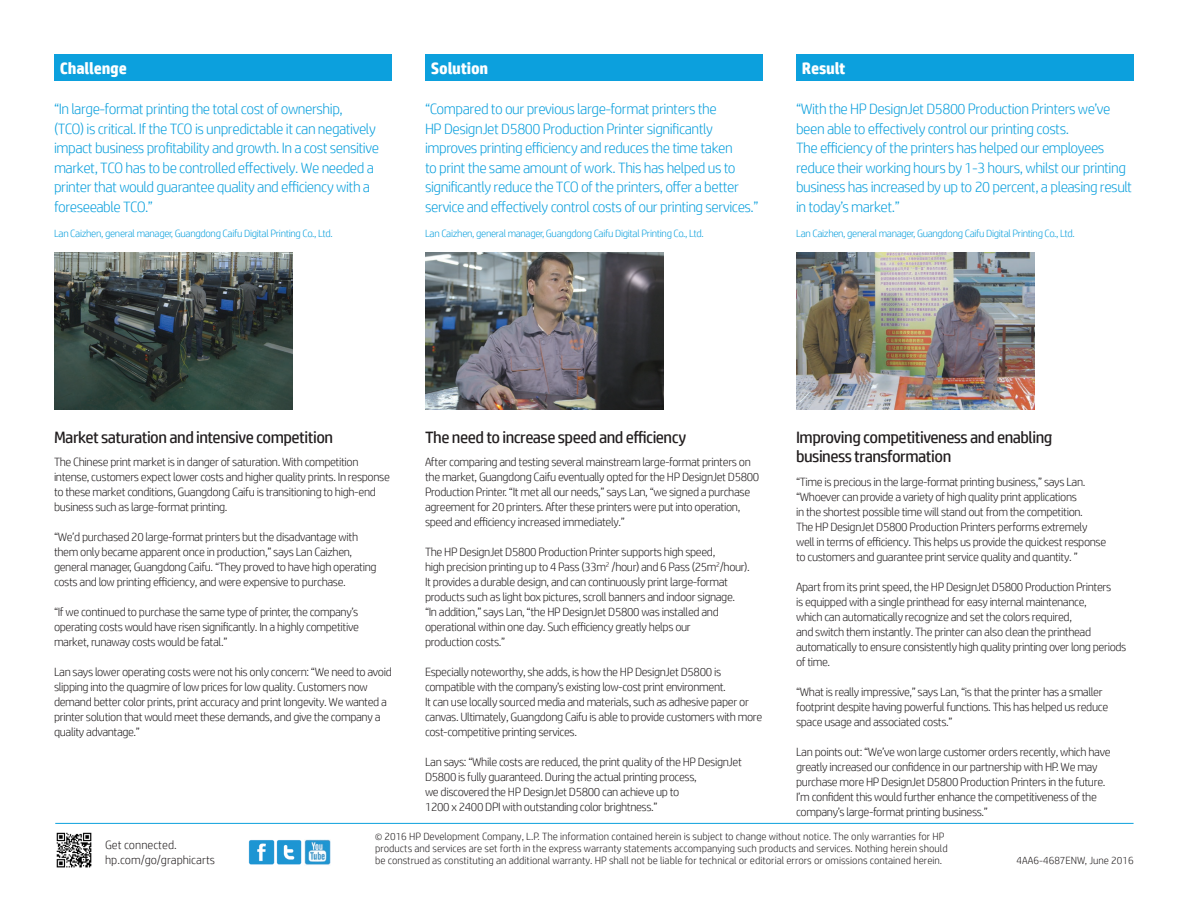
<style>
.page{position:relative;width:1188px;height:918px;background:#fff}
.page>*{position:absolute;margin:0;border:0;box-sizing:border-box;transform-origin:0 0}
.sub-headers{font:16.5px/19.5px "HP Simplified";letter-spacing:-.03em;color:#231f20}
.t1{font:700 16.5px "HP Simplified";letter-spacing:-.01em;color:#fff}
.new_quote{font:300 15px/19.5px "HP Simplified";letter-spacing:-.03em;color:#0ca0dd}
.body{font:300 12px/15px "HP Simplified";letter-spacing:-.03em;color:#231f20}
.body-2{font:300 12px/15px "HP Simplified";color:#231f20}
.Copyright{font:300 10.5px/12px "HP Simplified";color:#231f20}
.t2{font:300 10.5px "HP Simplified";letter-spacing:-.03em;color:#0ca0dd}
.s1{font-size:9px}
</style>
<div class="page">
<img style="left:56px;top:832px;width:36px;height:36px">
<hr style="left:55px;top:823px;width:1079px;height:1px;background:#0ca0dd">
<div style="left:54px;top:54px;width:338px;height:27px;background:#0ca0dd"></div>
<div style="left:425px;top:54px;width:338px;height:27px;background:#0ca0dd"></div>
<div style="left:796px;top:54px;width:338px;height:27px;background:#0ca0dd"></div>
<img style="left:248px;top:840px;width:26px;height:25px">
<img style="left:276px;top:840px;width:26px;height:25px">
<img style="left:305px;top:840px;width:25px;height:25px">
<img style="left:425px;top:252px;width:238px;height:158px">
<img style="left:796px;top:252px;width:238px;height:158px">
<img style="left:54px;top:252px;width:238px;height:158px">
<p class="t1" style="left:60px;top:59px;width:69px">Challenge</p>
<p class="t1" style="left:431px;top:59px;width:59px">Solution</p>
<p class="t1" style="left:802px;top:59px;width:45px">Result</p>
<p class="new_quote" style="left:54px;top:99px;width:327px">“In large-format printing the total cost of ownership,<br>(TCO) is critical. If the TCO is unpredictable it can negatively impact business profitability and growth. In a cost sensitive market, TCO has to be controlled effectively. We needed a printer that would guarantee quality and efficiency with a foreseeable TCO.”</p>
<p class="t2" style="left:54px;top:227px;width:280px">Lan Caizhen, general manager, Guangdong Caifu Digital Printing Co., Ltd.</p>
<p class="new_quote" style="left:425px;top:99px;width:335px">“Compared to our previous large-format printers the<br>HP DesignJet D5800 Production Printer significantly improves printing efficiency and reduces the time taken<br>to print the same amount of work. This has helped us to significantly reduce the TCO of the printers, offer a better service and effectively control costs of our printing services.”</p>
<p class="t2" style="left:425px;top:227px;width:280px">Lan Caizhen, general manager, Guangdong Caifu Digital Printing Co., Ltd.</p>
<p class="new_quote" style="left:796px;top:99px;width:338px">“With the HP DesignJet D5800 Production Printers we’ve been able to effectively control our printing costs.<br>The efficiency of the printers has helped our employees reduce their working hours by 1-3 hours, whilst our printing business has increased by up to 20 percent, a pleasing result in today’s market.”</p>
<p class="t2" style="left:796px;top:227px;width:280px">Lan Caizhen, general manager, Guangdong Caifu Digital Printing Co., Ltd.</p>
<p class="sub-headers" style="left:425px;top:427px;width:263px">The need to increase speed and efficiency</p>
<p class="body" style="left:425px;top:454px;width:336px">After comparing and testing several mainstream large-format printers on the market, Guangdong Caifu eventually opted for the HP DesignJet D5800<br>Production Printer. “It met all our needs,” says Lan, “we signed a purchase agreement for 20 printers. After these printers were put into operation, speed and efficiency increased immediately.”</p>
<p class="body" style="left:425px;top:544px;width:326px">The HP DesignJet D5800 Production Printer supports high speed,<br>high precision printing up to 4 Pass (33m<sup>2</sup> /hour) and 6 Pass (25m<sup>2</sup>/hour).<br>It provides a durable design, and can continuously print large-format products such as light box pictures, scroll banners and indoor signage. “In addition,” says Lan, “the HP DesignJet D5800 was installed and operational within one day. Such efficiency greatly helps our<br>production costs.”</p>
<p class="body" style="left:425px;top:664px;width:339px">Especially noteworthy, she adds, is how the HP DesignJet D5800 is compatible with the company’s existing low-cost print environment.<br>It can use locally sourced media and materials, such as adhesive paper or canvas. Ultimately, Guangdong Caifu is able to provide customers with more cost-competitive printing services.</p>
<p class="body" style="left:425px;top:754px;width:318px">Lan says: “While costs are reduced, the print quality of the HP DesignJet D5800 is fully guaranteed. During the actual printing process,<br>we discovered the HP DesignJet D5800 can achieve up to<br>1200 x 2400 DPI with outstanding color brightness.”</p>
<p class="sub-headers" style="left:54px;top:427px;width:281px">Market saturation and intensive competition</p>
<p class="body" style="left:54px;top:454px;width:337px">The Chinese print market is in danger of saturation. With competition intense, customers expect lower costs and higher quality prints. In response to these market conditions, Guangdong Caifu is transitioning to high-end business such as large-format printing.</p>
<p class="body" style="left:54px;top:529px;width:324px">“We’d purchased 20 large-format printers but the disadvantage with them only became apparent once in production,” says Lan Caizhen, general manager, Guangdong Caifu. “They proved to have high operating costs and low printing efficiency, and were expensive to purchase.</p>
<p class="body" style="left:54px;top:604px;width:307px;text-align:justify">“If we continued to purchase the same type of printer, the company’s operating costs would have risen significantly. In a highly competitive market, runaway costs would be fatal.”</p>
<p class="body" style="left:54px;top:664px;width:339px">Lan says lower operating costs were not his only concern: “We need to avoid slipping into the quagmire of low prices for low quality. Customers now demand better color prints, print accuracy and print longevity. We wanted a printer solution that would meet these demands, and give the company a quality advantage.”</p>
<p class="sub-headers" style="left:796px;top:427px;width:258px">Improving competitiveness and enabling business transformation</p>
<p class="body" style="left:796px;top:474px;width:312px">“Time is precious in the large-format printing business,” says Lan. “Whoever can provide a variety of high quality print applications<br>in the shortest possible time will stand out from the competition.<br>The HP DesignJet D5800 Production Printers performs extremely well in terms of efficiency. This helps us provide the quickest response to customers and guarantee print service quality and quantity. ”</p>
<p class="body" style="left:796px;top:579px;width:332px">Apart from its print speed, the HP DesignJet D5800 Production Printers<br>is equipped with a single printhead for easy internal maintenance,<br>which can automatically recognize and set the colors required,<br>and switch them instantly. The printer can also clean the printhead automatically to ensure consistently high quality printing over long periods of time.</p>
<p class="body" style="left:796px;top:684px;width:314px">“What is really impressive,” says Lan, “is that the printer has a smaller footprint despite having powerful functions. This has helped us reduce space usage and associated costs.”</p>
<p class="body" style="left:796px;top:744px;width:316px">Lan points out: “We’ve won large customer orders recently, which have greatly increased our confidence in our partnership with HP. We may purchase more HP DesignJet D5800 Production Printers in the future.<br>I’m confident this would further enhance the competitiveness of the company’s large-format printing business.”</p>
<p class="Copyright" style="left:375px;top:830px;width:574px"><span class="s1">©</span> 2016 HP Development Company, L.P. The information contained herein is subject to change without notice. The only warranties for HP products and services are set forth in the express warranty statements accompanying such products and services. Nothing herein should be construed as constituting an additional warranty. HP shall not be liable for technical or editorial errors or omissions contained herein.</p>
<p class="body-2" style="left:105px;top:838px;width:112px">Get connected. hp.com/go/graphicarts</p>
<p class="Copyright" style="left:1016px;top:854px;width:119px">4AA6-4687ENW, June 2016</p>
</div>
